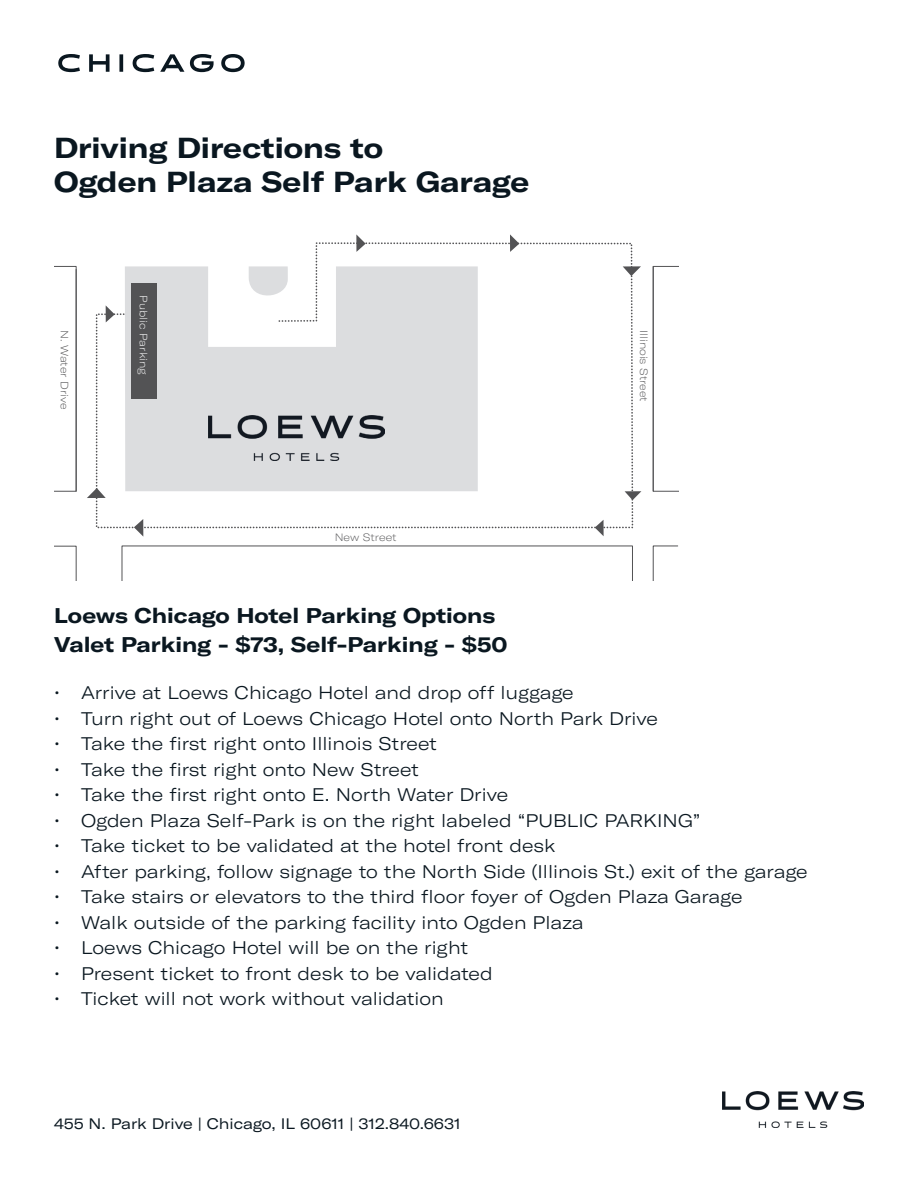
<style>
.page{position:relative;width:918px;height:1188px;background:#fff}
.page>*{position:absolute;margin:0;border:0;box-sizing:border-box;transform-origin:0 0}
.t1{font:700 expanded 28.5px/34.2px "GT America";color:#0a1720}
.t2{font:700 expanded 21px/28.5px "GT America";color:#0a1720}
.t3{font:300 expanded 18px "GT America";color:#0a1720}
.t4{font:expanded 15px "GT America";color:#0a1720}
.t5{font:100 expanded 10.5px "GT America";color:#505052}
.t6{font:100 expanded 10.5px "GT America";color:#fff}
</style>
<div class="page">
<svg style="left:58px;top:54px;width:187px;height:18px"></svg>
<svg style="left:634px;top:266px;width:7px;height:8px"></svg>
<svg style="left:510px;top:234px;width:7px;height:7px"></svg>
<svg style="left:634px;top:491px;width:7px;height:8px"></svg>
<svg style="left:596px;top:529px;width:8px;height:7px"></svg>
<svg style="left:95px;top:241px;width:539px;height:288px"></svg>
<svg style="left:653px;top:266px;width:25px;height:226px"></svg>
<svg style="left:122px;top:545px;width:511px;height:35px"></svg>
<svg style="left:54px;top:546px;width:23px;height:34px"></svg>
<svg style="left:125px;top:266px;width:353px;height:225px;background:#e0e1e2"></svg>
<svg style="left:249px;top:266px;width:39px;height:37px"></svg>
<div style="left:131px;top:283px;width:26px;height:116px;background:#535355"></div>
<img style="left:208px;top:416px;width:176px;height:44px">
<svg style="left:134px;top:519px;width:9px;height:17px"></svg>
<svg style="left:87px;top:488px;width:19px;height:10px"></svg>
<svg style="left:106px;top:305px;width:9px;height:17px"></svg>
<svg style="left:356px;top:234px;width:10px;height:18px"></svg>
<svg style="left:54px;top:266px;width:23px;height:226px"></svg>
<svg style="left:653px;top:545px;width:25px;height:35px"></svg>
<img style="left:723px;top:1091px;width:140px;height:36px">
<h1 class="t1" style="left:54px;top:130px;width:477px">Driving Directions to<br>Ogden Plaza Self Park Garage</h1>
<p class="t5" style="left:71px;top:330px;width:81px;rotate:90deg">N. Water Drive</p>
<p class="t6" style="left:150px;top:295px;width:81px;rotate:90deg">Public Parking</p>
<p class="t5" style="left:335px;top:532px;width:63px">New Street</p>
<p class="t5" style="left:650px;top:330px;width:74px;rotate:90deg">Illinois Street</p>
<h2 class="t2" style="left:54px;top:601px;width:455px">Loews Chicago Hotel Parking Options<br>Valet Parking - $73, Self-Parking - $50</h2>
<p class="t3" style="left:54px;top:682px;width:521px">• Arrive at Loews Chicago Hotel and drop off luggage</p>
<p class="t3" style="left:54px;top:708px;width:606px">• Turn right out of Loews Chicago Hotel onto North Park Drive</p>
<p class="t3" style="left:54px;top:733px;width:385px">• Take the first right onto Illinois Street</p>
<p class="t3" style="left:54px;top:759px;width:367px">• Take the first right onto New Street</p>
<p class="t3" style="left:54px;top:784px;width:456px">• Take the first right onto E. North Water Drive</p>
<p class="t3" style="left:54px;top:810px;width:648px">• Ogden Plaza Self-Park is on the right labeled “PUBLIC PARKING”</p>
<p class="t3" style="left:54px;top:835px;width:503px">• Take ticket to be validated at the hotel front desk</p>
<p class="t3" style="left:54px;top:861px;width:755px">• After parking, follow signage to the North Side (Illinois St.) exit of the garage</p>
<p class="t3" style="left:54px;top:886px;width:690px">• Take stairs or elevators to the third floor foyer of Ogden Plaza Garage</p>
<p class="t3" style="left:54px;top:912px;width:531px">• Walk outside of the parking facility into Ogden Plaza</p>
<p class="t3" style="left:54px;top:937px;width:416px">• Loews Chicago Hotel will be on the right</p>
<p class="t3" style="left:54px;top:963px;width:440px">• Present ticket to front desk to be validated</p>
<p class="t3" style="left:54px;top:988px;width:391px">• Ticket will not work without validation</p>
<p class="t4" style="left:54px;top:1115px;width:408px">455 N. Park Drive | Chicago, IL 60611 | 312.840.6631</p>
</div>
